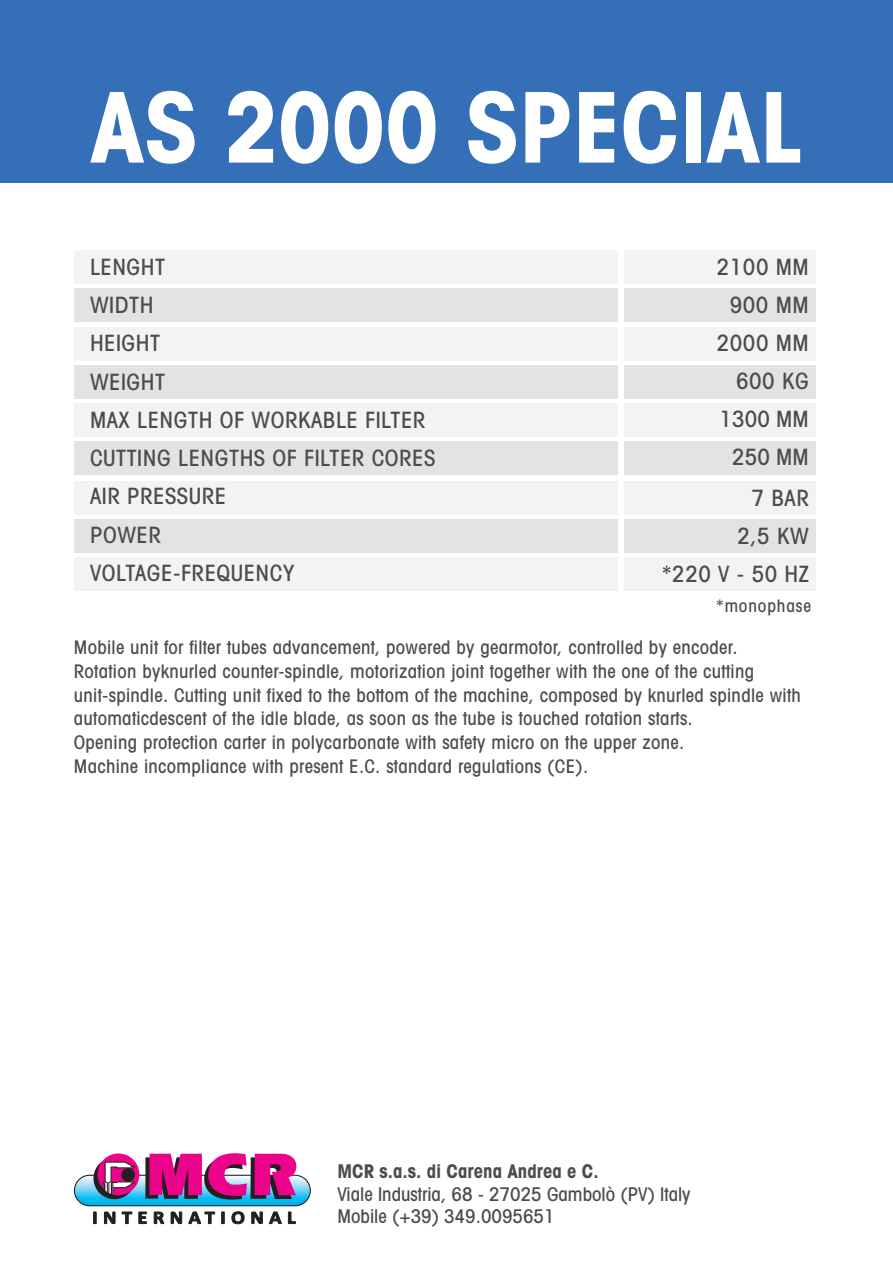
<style>
.page{position:relative;width:893px;height:1263px;background:#fff}
.page>*{position:absolute;margin:0;border:0;box-sizing:border-box;transform-origin:0 0}
.t1{font:700 condensed 97.5px "Avant Garde";letter-spacing:-.005em;color:#fff}
.t2{font:500 condensed 22.5px/38.2px "Avant Garde";letter-spacing:.025em;color:#4b4c4d;text-align:right}
.t3{font:500 condensed 18.9px/22.5px "Avant Garde";color:#4b4c4d}
.t4{font:500 condensed 18.75px/23.7px "Avant Garde";letter-spacing:.015em;color:#4b4c4d}
.t5{font:500 condensed 17.25px "Avant Garde";letter-spacing:.05em;color:#4b4c4d}
.s1{font-weight:700}
</style>
<div class="page">
<div style="left:0;top:0;width:893px;height:182px;background:#346fb7"></div>
<svg style="left:93px;top:1212px;width:3px;height:12px"></svg>
<svg style="left:104px;top:1212px;width:11px;height:12px"></svg>
<svg style="left:122px;top:1212px;width:10px;height:12px"></svg>
<svg style="left:139px;top:1212px;width:8px;height:12px"></svg>
<svg style="left:154px;top:1212px;width:10px;height:12px"></svg>
<svg style="left:171px;top:1212px;width:11px;height:12px"></svg>
<svg style="left:189px;top:1211px;width:26px;height:13px"></svg>
<svg style="left:221px;top:1212px;width:3px;height:12px"></svg>
<svg style="left:232px;top:1211px;width:12px;height:13px"></svg>
<svg style="left:251px;top:1212px;width:12px;height:12px"></svg>
<svg style="left:269px;top:1211px;width:13px;height:13px"></svg>
<svg style="left:288px;top:1212px;width:8px;height:12px"></svg>
<svg style="left:74px;top:1175px;width:236px;height:31px;background:#3cc2ef"></svg>
<div style="left:74px;top:1175px;width:237px;height:31px;border:1px solid #231f20;border-radius:15px"></div>
<div style="left:98px;top:1153px;width:41px;height:42px;background:#ed028c;border-radius:50%"></div>
<svg style="left:145px;top:1153px;width:152px;height:48px;background:#b73c93"></svg>
<svg style="left:93px;top:1161px;width:42px;height:38px"></svg>
<div style="left:74px;top:250px;width:543px;height:34px;background:#f2f3f4"></div>
<div style="left:74px;top:289px;width:543px;height:33px;background:#e2e3e5"></div>
<div style="left:74px;top:327px;width:543px;height:33px;background:#f2f3f4"></div>
<div style="left:74px;top:365px;width:543px;height:33px;background:#e2e3e5"></div>
<div style="left:74px;top:403px;width:543px;height:34px;background:#f2f3f4"></div>
<div style="left:74px;top:442px;width:543px;height:33px;background:#e2e3e5"></div>
<div style="left:624px;top:250px;width:192px;height:34px;background:#f2f3f4"></div>
<div style="left:624px;top:289px;width:192px;height:33px;background:#e2e3e5"></div>
<div style="left:624px;top:327px;width:192px;height:33px;background:#f2f3f4"></div>
<div style="left:624px;top:365px;width:192px;height:33px;background:#e2e3e5"></div>
<div style="left:624px;top:403px;width:192px;height:34px;background:#f2f3f4"></div>
<div style="left:624px;top:442px;width:192px;height:33px;background:#e2e3e5"></div>
<div style="left:74px;top:481px;width:543px;height:33px;background:#f2f3f4"></div>
<div style="left:74px;top:519px;width:543px;height:33px;background:#e2e3e5"></div>
<div style="left:74px;top:557px;width:543px;height:34px;background:#f2f3f4"></div>
<div style="left:624px;top:481px;width:192px;height:33px;background:#f2f3f4"></div>
<div style="left:624px;top:519px;width:192px;height:33px;background:#e2e3e5"></div>
<div style="left:624px;top:557px;width:192px;height:34px;background:#f2f3f4"></div>
<p class="t1" style="left:90px;top:92px;width:714px">AS 2000 SPECIAL</p>
<p class="t2" style="left:717px;top:250px;width:94px">2100 MM<br>900 MM<br>2000 MM<br>600 KG<br>1300 MM<br>250 MM</p>
<p class="t2" style="left:662px;top:481px;width:149px">7 BAR<br>2,5 KW<br>*220 V - 50 HZ</p>
<p class="t5" style="left:716px;top:600px;width:96px">*monophase</p>
<p class="t4" style="left:74px;top:637px;width:729px">Mobile unit for filter tubes advancement, powered by gearmotor, controlled by encoder.<br>Rotation byknurled counter-spindle, motorization joint together with the one of the cutting unit-spindle. Cutting unit fixed to the bottom of the machine, composed by knurled spindle with automaticdescent of the idle blade, as soon as the tube is touched rotation starts.<br>Opening protection carter in polycarbonate with safety micro on the upper zone.<br>Machine incompliance with present E.C. standard regulations (CE).</p>
<p class="t2" style="left:90px;top:250px;width:347px;text-align:left">LENGHT<br>WIDTH<br>HEIGHT<br>WEIGHT<br>MAX LENGTH OF WORKABLE FILTER<br>CUTTING LENGTHS OF FILTER CORES<br>AIR PRESSURE<br>POWER<br>VOLTAGE-FREQUENCY</p>
<p class="t3" style="left:338px;top:1162px;width:355px"><span class="s1">MCR s.a.s. di Carena Andrea e C.<br></span>Viale Industria, 68 - 27025 Gambolò (PV) Italy<br>Mobile (+39) 349.0095651</p>
</div>
